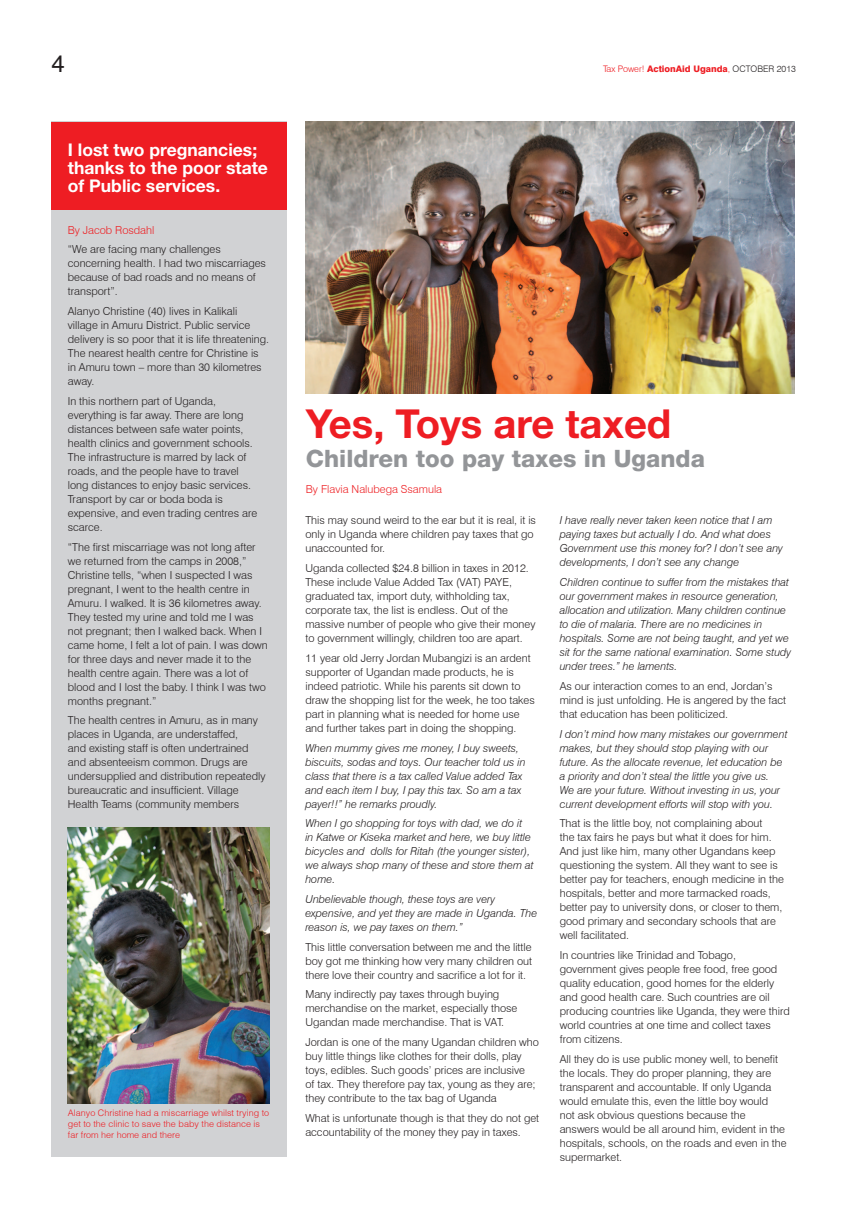
<style>
.page{position:relative;width:851px;height:1208px;background:#fff}
.page>*{position:absolute;margin:0;border:0;box-sizing:border-box;transform-origin:0 0}
.t1{font:700 40px "Helvetica Neue";color:#ee1d23}
.t2{font:800 24px "Helvetica Neue";color:#939598}
.t3{font:24px "Helvetica";color:#231f20}
.t4{font:700 17.5px/18px "Helvetica Neue";color:#fff}
.t5{font:300 11px/14px "Swiss 721 BT";color:#231f20}
.t6{font:italic 300 11px/14px "Swiss 721 BT";color:#231f20}
.t7{font:300 11px "Swiss 721 BT";color:#ee1f23}
.t8{font:300 9px/10.8px "Helvetica";color:#ee1d23}
.t9{font:800 9px "Swiss 721 BT";color:#ee1d23}
.s1{font-weight:300}
.s2{font-weight:300;color:#231f20}
</style>
<div class="page">
<div style="left:52px;top:122px;width:235px;height:1035px;background:#d1d2d4"></div>
<div style="left:52px;top:122px;width:235px;height:88px;background:#ee1d23"></div>
<img style="left:306px;top:122px;width:488px;height:272px">
<img style="left:68px;top:827px;width:201px;height:276px">
<h2 class="t3" style="left:52px;top:48px;width:15px">4</h2>
<p class="t9" style="left:603px;top:64px;width:194px"><span class="s1">Tax Power!</span> ActionAid Uganda<span class="s1">,</span> <span class="s2">OCTOBER 2013</span></p>
<h3 class="t4" style="left:68px;top:141px;width:201px">I lost two pregnancies; thanks to the poor state of Public services.</h3>
<p class="t7" style="left:68px;top:223px;width:88px">By Jacob Rosdahl</p>
<p class="t5" style="left:68px;top:242px;width:200px">“We are facing many challenges concerning health. I had two miscarriages because of bad roads and no means of transport”.</p>
<p class="t5" style="left:68px;top:304px;width:203px">Alanyo Christine (40) lives in Kalikali village in Amuru District. Public service delivery is so poor that it is life threatening.<br>The nearest health centre for Christine is in Amuru town – more than 30 kilometres away.</p>
<p class="t5" style="left:68px;top:394px;width:191px">In this northern part of Uganda, everything is far away. There are long distances between safe water points, health clinics and government schools.<br>The infrastructure is marred by lack of roads, and the people have to travel long distances to enjoy basic services.<br>Transport by car or boda boda is expensive, and even trading centres are scarce.</p>
<p class="t5" style="left:68px;top:539px;width:201px">“The first miscarriage was not long after we returned from the camps in 2008,” Christine tells, “when I suspected I was pregnant, I went to the health centre in Amuru. I walked. It is 36 kilometres away.<br>They tested my urine and told me I was not pregnant; then I walked back. When I came home, I felt a lot of pain. I was down for three days and never made it to the health centre again. There was a lot of blood and I lost the baby. I think I was two months pregnant.”</p>
<p class="t5" style="left:68px;top:713px;width:199px">The health centres in Amuru, as in many places in Uganda, are understaffed,<br>and existing staff is often undertrained and absenteeism common. Drugs are undersupplied and distribution repeatedly bureaucratic and insufficient. Village Health Teams (community members</p>
<p class="t8" style="left:68px;top:1107px;width:203px">Alanyo Christine had a miscarriage whilst trying to get to the clinic to save the baby the distance is far from her home and there</p>
<h1 class="t1" style="left:306px;top:399px;width:367px">Yes, Toys are taxed</h1>
<h2 class="t2" style="left:306px;top:444px;width:400px">Children too pay taxes in Uganda</h2>
<p class="t7" style="left:306px;top:482px;width:138px">By Flavia Nalubega Ssamula</p>
<p class="t6" style="left:559px;top:513px;width:225px">I have really never taken keen notice that I am paying taxes but actually I do. And what does Government use this money for? I don’t see any developments, I don’t see any change</p>
<p class="t6" style="left:559px;top:575px;width:233px">Children continue to suffer from the mistakes that our government makes in resource generation, allocation and utilization. Many children continue to die of malaria. There are no medicines in hospitals. Some are not being taught, and yet we sit for the same national examination. Some study under trees.” he laments.</p>
<p class="t5" style="left:559px;top:679px;width:228px">As our interaction comes to an end, Jordan’s mind is just unfolding. He is angered by the fact that education has been politicized.</p>
<p class="t6" style="left:559px;top:726px;width:229px">I don’t mind how many mistakes our government makes, but they should stop playing with our future. As the allocate revenue, let education be a priority and don’t steal the little you give us.<br>We are your future. Without investing in us, your current development efforts will stop with you.</p>
<p class="t5" style="left:559px;top:816px;width:226px">That is the little boy, not complaining about<br>the tax fairs he pays but what it does for him.<br>And just like him, many other Ugandans keep questioning the system. All they want to see is better pay for teachers, enough medicine in the hospitals, better and more tarmacked roads, better pay to university dons, or closer to them, good primary and secondary schools that are well facilitated.</p>
<p class="t5" style="left:559px;top:948px;width:231px">In countries like Trinidad and Tobago, government gives people free food, free good quality education, good homes for the elderly and good health care. Such countries are oil producing countries like Uganda, they were third world countries at one time and collect taxes from citizens.</p>
<p class="t5" style="left:559px;top:1051px;width:228px">All they do is use public money well, to benefit the locals. They do proper planning, they are transparent and accountable. If only Uganda would emulate this, even the little boy would<br>not ask obvious questions because the answers would be all around him, evident in the hospitals, schools, on the roads and even in the supermarket.</p>
<p class="t5" style="left:305px;top:513px;width:232px">This may sound weird to the ear but it is real, it is only in Uganda where children pay taxes that go unaccounted for.</p>
<p class="t5" style="left:305px;top:561px;width:231px">Uganda collected $24.8 billion in taxes in 2012.<br>These include Value Added Tax (VAT) PAYE, graduated tax, import duty, withholding tax, corporate tax, the list is endless. Out of the massive number of people who give their money to government willingly, children too are apart.</p>
<p class="t5" style="left:305px;top:651px;width:231px">11 year old Jerry Jordan Mubangizi is an ardent supporter of Ugandan made products, he is indeed patriotic. While his parents sit down to draw the shopping list for the week, he too takes part in planning what is needed for home use and further takes part in doing the shopping.</p>
<p class="t6" style="left:305px;top:740px;width:222px">When mummy gives me money, I buy sweets, biscuits, sodas and toys. Our teacher told us in class that there is a tax called Value added Tax and each item I buy, I pay this tax. So am a tax payer!!” he remarks proudly.</p>
<p class="t6" style="left:305px;top:816px;width:229px">When I go shopping for toys with dad, we do it<br>in Katwe or Kiseka market and here, we buy little bicycles and dolls for Ritah (the younger sister), we always shop many of these and store them at home.</p>
<p class="t6" style="left:305px;top:892px;width:233px">Unbelievable though, these toys are very expensive, and yet they are made in Uganda. The reason is, we pay taxes on them.”</p>
<p class="t5" style="left:305px;top:939px;width:228px;text-align:justify">This little conversation between me and the little boy got me thinking how very many children out there love their country and sacrifice a lot for it.</p>
<p class="t5" style="left:305px;top:987px;width:213px">Many indirectly pay taxes through buying merchandise on the market, especially those<br>Ugandan made merchandise. That is VAT.</p>
<p class="t5" style="left:305px;top:1035px;width:235px">Jordan is one of the many Ugandan children who buy little things like clothes for their dolls, play toys, edibles. Such goods’ prices are inclusive<br>of tax. They therefore pay tax, young as they are; they contribute to the tax bag of Uganda</p>
<p class="t5" style="left:305px;top:1110px;width:235px">What is unfortunate though is that they do not get accountability of the money they pay in taxes.</p>
</div>
